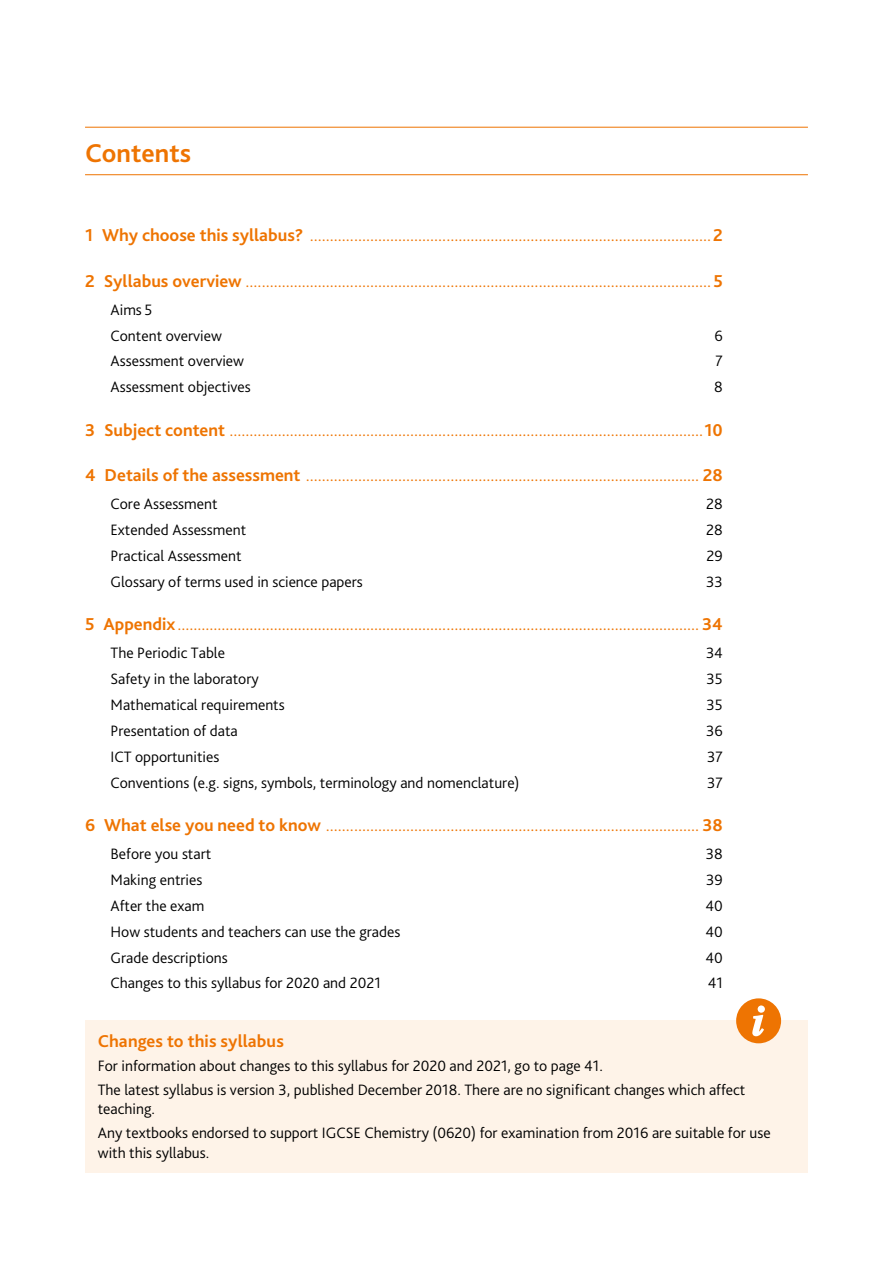
<style>
.page{position:relative;width:893px;height:1263px;background:#fff}
.page>*{position:absolute;margin:0;border:0;box-sizing:border-box;transform-origin:0 0}
.t1{font:700 27px "Bliss Pro";color:#ee7402}
.t2{font:300 18px "Bliss Pro";color:#ee7402}
.t3{font:700 18px "Bliss Pro";letter-spacing:.005em;color:#ee7402}
.t4{font:300 15.75px/23.7px "Bliss Pro";color:#000}
.s1{font-weight:700}
</style>
<div class="page">
<hr style="left:85px;top:127px;width:723px;height:1px;background:#ee7402">
<hr style="left:85px;top:174px;width:723px;height:1px;background:#ee7402">
<div style="left:85px;top:1021px;width:723px;height:152px;background:#fef3e8"></div>
<svg style="left:736px;top:998px;width:45px;height:45px"></svg>
<h1 class="t1" style="left:85px;top:136px;width:108px">Contents</h1>
<p class="t2" style="left:85px;top:224px;width:639px"><span class="s1">1 Why choose this syllabus?</span> ....................................................................................................<span class="s1">2</span></p>
<p class="t2" style="left:85px;top:269px;width:639px"><span class="s1">2 Syllabus overview</span> ....................................................................................................................<span class="s1">5</span></p>
<p class="t4" style="left:111px;top:296px;width:113px;line-height:26px">Aims 5<br>Content overview</p>
<p class="t4" style="left:714px;top:323px;width:10px">6</p>
<p class="t4" style="left:111px;top:349px;width:135px">Assessment overview</p>
<p class="t4" style="left:715px;top:349px;width:9px">7</p>
<p class="t4" style="left:111px;top:375px;width:142px">Assessment objectives</p>
<p class="t4" style="left:714px;top:375px;width:10px">8</p>
<p class="t2" style="left:85px;top:418px;width:639px"><span class="s1">3 Subject content</span> ......................................................................................................................<span class="s1">10</span></p>
<p class="t2" style="left:85px;top:464px;width:639px"><span class="s1">4 Details of the assessment</span> .................................................................................................. <span class="s1">28</span></p>
<p class="t4" style="left:111px;top:492px;width:109px">Core Assessment</p>
<p class="t4" style="left:706px;top:492px;width:18px">28</p>
<p class="t4" style="left:111px;top:518px;width:137px">Extended Assessment</p>
<p class="t4" style="left:706px;top:518px;width:18px">28</p>
<p class="t4" style="left:111px;top:544px;width:133px">Practical Assessment</p>
<p class="t4" style="left:707px;top:544px;width:18px">29</p>
<p class="t4" style="left:111px;top:570px;width:254px">Glossary of terms used in science papers</p>
<p class="t4" style="left:706px;top:570px;width:18px">33</p>
<p class="t2" style="left:85px;top:613px;width:639px"><span class="s1">5 Appendix</span>.................................................................................................................................. <span class="s1">34</span></p>
<p class="t4" style="left:111px;top:641px;width:116px">The Periodic Table</p>
<p class="t4" style="left:706px;top:641px;width:18px">34</p>
<p class="t4" style="left:111px;top:667px;width:150px">Safety in the laboratory</p>
<p class="t4" style="left:707px;top:667px;width:18px">35</p>
<p class="t4" style="left:111px;top:693px;width:176px">Mathematical requirements</p>
<p class="t4" style="left:707px;top:693px;width:18px">35</p>
<p class="t4" style="left:111px;top:719px;width:129px">Presentation of data</p>
<p class="t4" style="left:706px;top:719px;width:18px">36</p>
<p class="t4" style="left:111px;top:745px;width:110px">ICT opportunities</p>
<p class="t4" style="left:707px;top:745px;width:17px">37</p>
<p class="t4" style="left:111px;top:770px;width:410px">Conventions (e.g. signs, symbols, terminology and nomenclature)</p>
<p class="t4" style="left:707px;top:770px;width:17px">37</p>
<p class="t2" style="left:85px;top:814px;width:639px"><span class="s1">6 What else you need to know</span> ............................................................................................. <span class="s1">38</span></p>
<p class="t4" style="left:111px;top:842px;width:102px">Before you start</p>
<p class="t4" style="left:706px;top:842px;width:18px">38</p>
<p class="t4" style="left:111px;top:868px;width:93px">Making entries</p>
<p class="t4" style="left:706px;top:868px;width:18px">39</p>
<p class="t4" style="left:111px;top:894px;width:95px">After the exam</p>
<p class="t4" style="left:706px;top:894px;width:19px">40</p>
<p class="t4" style="left:111px;top:919px;width:291px">How students and teachers can use the grades</p>
<p class="t4" style="left:706px;top:919px;width:19px">40</p>
<p class="t4" style="left:111px;top:945px;width:119px">Grade descriptions</p>
<p class="t4" style="left:706px;top:945px;width:19px">40</p>
<p class="t4" style="left:111px;top:971px;width:272px">Changes to this syllabus for 2020 and 2021</p>
<p class="t4" style="left:708px;top:971px;width:17px">41</p>
<p class="t3" style="left:98px;top:1030px;width:188px">Changes to this syllabus</p>
<p class="t4" style="left:98px;top:1054px;width:649px">For information about changes to this syllabus for 2020 and 2021, go to page 41.<br>The latest syllabus is version 3, published December 2018. There are no significant changes which affect</p>
<p class="t4" style="left:98px;top:1097px;width:674px">teaching.<br>Any textbooks endorsed to support IGCSE Chemistry (0620) for examination from 2016 are suitable for use</p>
<p class="t4" style="left:98px;top:1140px;width:113px">with this syllabus.</p>
</div>
